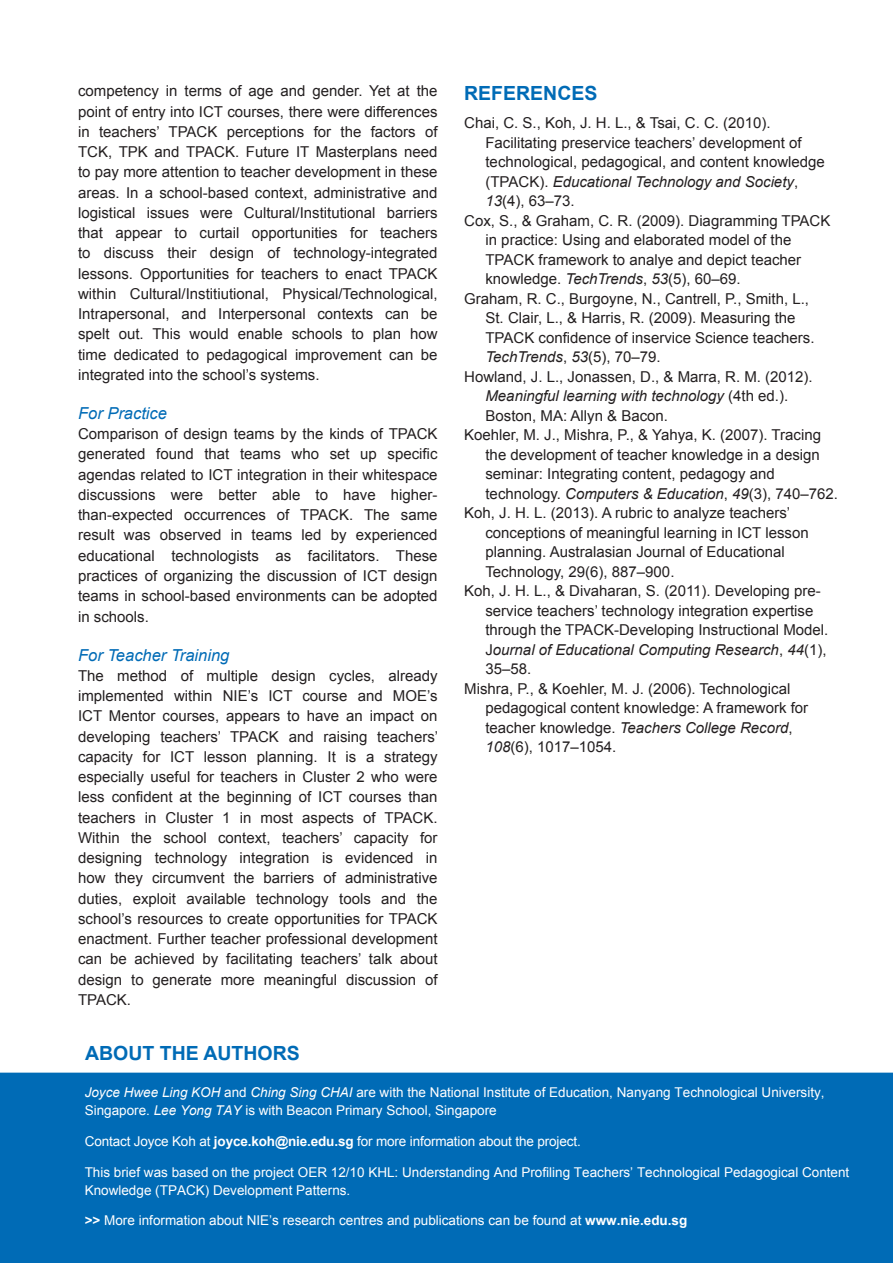
<style>
.page{position:relative;width:893px;height:1263px;background:#fff}
.page>*{position:absolute;margin:0;border:0;box-sizing:border-box;transform-origin:0 0}
.t1{font:700 19.5px "Arial";color:#006bb6}
.t2{font:italic 16.5px "Arial";color:#006bb6}
.t3{font:15px/20.2px "Arial";color:#231f20;text-align:justify}
.t4{font:italic 15px "Arial";color:#231f20}
.t5{font:13.5px/18px "Arial";color:#fff}
.s1{font-style:normal}
.s2{font-style:italic}
.s3{font-weight:700}
</style>
<div class="page">
<div style="left:0;top:1073px;width:893px;height:190px;background:#006bb6"></div>
<p class="t3" style="left:78px;top:81px;width:361px">competency in terms of age and gender. Yet at the point of entry into ICT courses, there were differences in teachers’ TPACK perceptions for the factors of TCK, TPK and TPACK. Future IT Masterplans need to pay more attention to teacher development in these areas. In a school-based context, administrative and logistical issues were Cultural/Institutional barriers that appear to curtail opportunities for teachers to discuss their design of technology-integrated lessons. Opportunities for teachers to enact TPACK within Cultural/Institiutional, Physical/Technological, Intrapersonal, and Interpersonal contexts can be spelt out. This would enable schools to plan how time dedicated to pedagogical improvement can be integrated into the school’s systems.</p>
<p class="t2" style="left:78px;top:402px;width:90px">For Practice</p>
<p class="t3" style="left:78px;top:424px;width:361px">Comparison of design teams by the kinds of TPACK generated found that teams who set up specific agendas related to ICT integration in their whitespace discussions were better able to have higher&shy;than-expected occurrences of TPACK. The same result was observed in teams led by experienced educational technologists as facilitators. These practices of organizing the discussion of ICT design teams in school-based environments can be adopted in schools.</p>
<p class="t2" style="left:78px;top:644px;width:153px">For Teacher Training</p>
<p class="t3" style="left:78px;top:665px;width:362px">The method of multiple design cycles, already implemented within NIE’s ICT course and MOE’s ICT Mentor courses, appears to have an impact on developing teachers’ TPACK and raising teachers’ capacity for ICT lesson planning. It is a strategy especially useful for teachers in Cluster 2 who were less confident at the beginning of ICT courses than teachers in Cluster 1 in most aspects of TPACK.<br>Within the school context, teachers’ capacity for designing technology integration is evidenced in how they circumvent the barriers of administrative duties, exploit available technology tools and the school’s resources to create opportunities for TPACK enactment. Further teacher professional development can be achieved by facilitating teachers’ talk about design to generate more meaningful discussion of TPACK.</p>
<h1 class="t1" style="left:464px;top:80px;width:29px">References</h1>
<p class="t3" style="left:464px;top:113px;width:308px">Chai, C. S., Koh, J. H. L., &amp; Tsai, C. C. (2010).</p>
<p class="t3" style="left:485px;top:132px;width:318px">Facilitating preservice teachers’ development of</p>
<p class="t3" style="left:485px;top:152px;width:341px">technological, pedagogical, and content knowledge</p>
<p class="t4" style="left:485px;top:172px;width:314px"><span class="s1">(TPACK).</span> Educational Technology and Society<span class="s1">,</span></p>
<p class="t3" style="left:485px;top:191px;width:91px"><span class="s2">13</span>(4), 63–73.</p>
<p class="t3" style="left:464px;top:210px;width:368px">Cox, S., &amp; Graham, C. R. (2009). Diagramming TPACK</p>
<p class="t3" style="left:485px;top:230px;width:307px">in practice: Using and elaborated model of the</p>
<p class="t3" style="left:485px;top:249px;width:317px">TPACK framework to analye and depict teacher</p>
<p class="t3" style="left:485px;top:269px;width:257px">knowledge. <span class="s2">TechTrends</span>, <span class="s2">53</span>(5), 60–69.</p>
<p class="t3" style="left:464px;top:288px;width:346px">Graham, R. C., Burgoyne, N., Cantrell, P., Smith, L.,</p>
<p class="t3" style="left:485px;top:308px;width:312px">St. Clair, L., &amp; Harris, R. (2009). Measuring the</p>
<p class="t3" style="left:485px;top:327px;width:331px">TPACK confidence of inservice Science teachers.</p>
<p class="t4" style="left:485px;top:347px;width:177px">TechTrends<span class="s1">,</span> 53<span class="s1">(5), 70–79.</span></p>
<p class="t3" style="left:464px;top:366px;width:350px">Howland, J. L., Jonassen, D., &amp; Marra, R. M. (2012).</p>
<p class="t4" style="left:485px;top:386px;width:304px">Meaningful learning with technology <span class="s1">(4th ed.).</span></p>
<p class="t3" style="left:485px;top:405px;width:184px">Boston, MA: Allyn &amp; Bacon.</p>
<p class="t3" style="left:464px;top:425px;width:358px">Koehler, M. J., Mishra, P., &amp; Yahya, K. (2007). Tracing</p>
<p class="t3" style="left:485px;top:444px;width:336px">the development of teacher knowledge in a design</p>
<p class="t3" style="left:485px;top:464px;width:291px">seminar: Integrating content, pedagogy and</p>
<p class="t3" style="left:485px;top:483px;width:354px">technology. <span class="s2">Computers &amp; Education</span>, <span class="s2">49</span>(3), 740–762.</p>
<p class="t3" style="left:464px;top:503px;width:327px">Koh, J. H. L. (2013). A rubric to analyze teachers’</p>
<p class="t3" style="left:485px;top:522px;width:325px">conceptions of meaningful learning in ICT lesson</p>
<p class="t3" style="left:485px;top:542px;width:301px">planning. Australasian Journal of Educational</p>
<p class="t3" style="left:485px;top:561px;width:191px">Technology, 29(6), 887–900.</p>
<p class="t3" style="left:464px;top:581px;width:358px">Koh, J. H. L., &amp; Divaharan, S. (2011). Developing pre-</p>
<p class="t3" style="left:485px;top:600px;width:329px">service teachers’ technology integration expertise</p>
<p class="t3" style="left:485px;top:620px;width:344px">through the TPACK-Developing Instructional Model.</p>
<p class="t4" style="left:485px;top:640px;width:343px"><span class="s1">J</span>ournal of Educational Computing Research<span class="s1">,</span> 44<span class="s1">(1),</span></p>
<p class="t3" style="left:485px;top:659px;width:47px">35–58.</p>
<p class="t3" style="left:464px;top:678px;width:328px">Mishra, P., &amp; Koehler, M. J. (2006). Technological</p>
<p class="t3" style="left:485px;top:698px;width:324px">pedagogical content knowledge: A framework for</p>
<p class="t4" style="left:485px;top:718px;width:309px"><span class="s1">teacher knowledge.</span> Teachers College Record<span class="s1">,</span></p>
<p class="t3" style="left:485px;top:737px;width:132px"><span class="s2">108</span>(6), 1017–1054.</p>
<h1 class="t1" style="left:85px;top:1041px;width:89px">About the</h1>
<h1 class="t1" style="left:203px;top:1041px;width:43px">Author</h1>
<h1 class="t1" style="left:287px;top:1041px;width:15px">S</h1>
<p class="t5" style="left:85px;top:1083px;width:741px"><span class="s2">Joyce Hwee Ling KOH</span> and <span class="s2">Ching Sing CHAI</span> are with the National Institute of Education, Nanyang Technological University,<br>Singapore. <span class="s2">Lee Yong TAY</span> is with Beacon Primary School, Singapore</p>
<p class="t5" style="left:85px;top:1132px;width:498px">Contact Joyce Koh at <span class="s3">joyce.koh@nie.edu.sg</span> for more information about the project.</p>
<p class="t5" style="left:85px;top:1163px;width:766px">This brief was based on the project OER 12/10 KHL: Understanding And Profiling Teachers’ Technological Pedagogical Content<br>Knowledge (TPACK) Development Patterns.</p>
<p class="t5" style="left:85px;top:1212px;width:604px"><span class="s3">&gt;&gt;</span> More information about NIE’s research centres and publications can be found at <span class="s3">www.nie.edu.sg</span></p>
</div>
